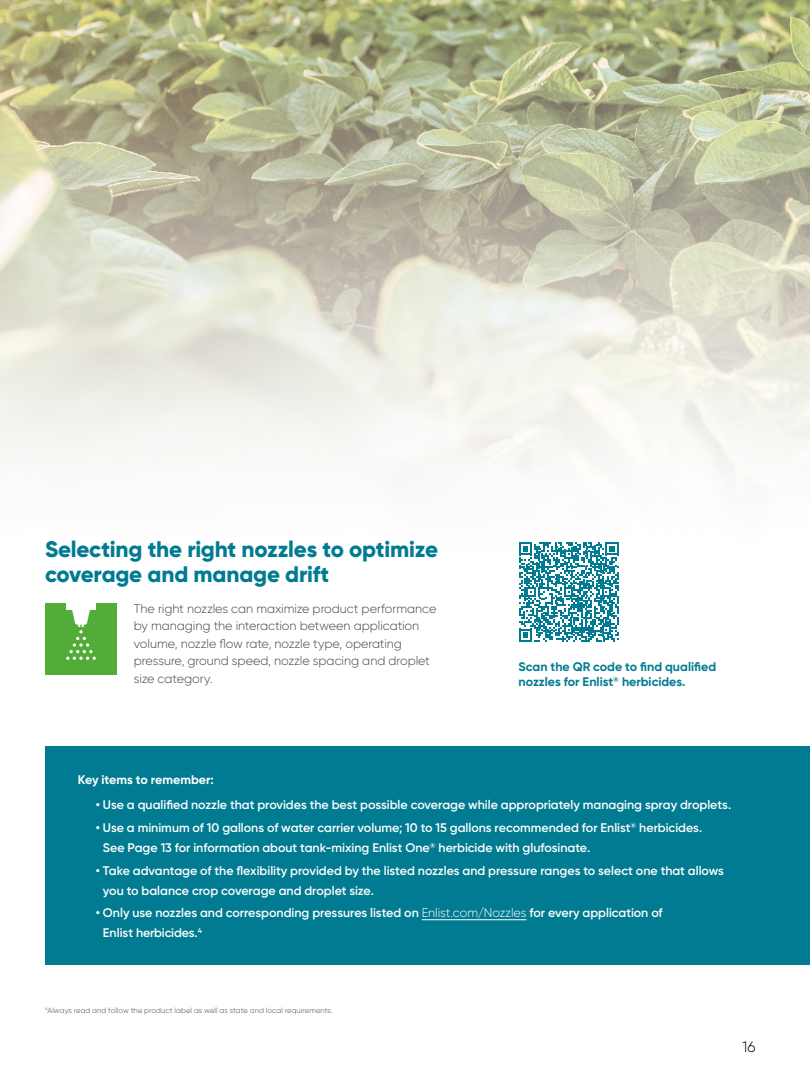
<style>
.page{position:relative;width:810px;height:1080px;background:#fff}
.page>*{position:absolute;margin:0;border:0;box-sizing:border-box;transform-origin:0 0}
.t1{font:800 22.5px/25px "Gilroy";letter-spacing:-.01em;color:#007b92}
.t2{font:300 15px "Gilroy";color:#000}
.t3{font:600 12.5px/20px "Gilroy";color:#fff}
.t4{font:300 12.5px/17.5px "Gilroy";letter-spacing:-.005em;color:#474747}
.t5{font:700 12.5px/15px "Gilroy";color:#007b92}
.t6{font:700 12.5px "Gilroy";color:#fff}
.t7{font:300 7.5px "Gilroy";letter-spacing:.015em;color:#474747}
.s1{font-weight:300}
</style>
<div class="page">
<img style="left:0;top:0;width:810px;height:484px">
<div style="left:45px;top:746px;width:765px;height:219px;background:#007b92"></div>
<div style="left:45px;top:603px;width:72px;height:72px;background:#52ac37"></div>
<svg style="left:66px;top:603px;width:30px;height:57px"></svg>
<hr style="left:422px;top:919px;width:104px;height:1px;background:#fff">
<svg style="left:519px;top:542px;width:100px;height:100px"></svg>
<h1 class="t1" style="left:45px;top:536px;width:395px">Selecting the right nozzles to optimize coverage and manage drift</h1>
<p class="t4" style="left:134px;top:600px;width:304px">The right nozzles can maximize product performance by managing the interaction between application volume, nozzle flow rate, nozzle type, operating pressure, ground speed, nozzle spacing and droplet size category.</p>
<p class="t5" style="left:519px;top:659px;width:199px">Scan the QR code to find qualified nozzles for Enlist<sup>®</sup> herbicides.</p>
<p class="t6" style="left:78px;top:771px;width:138px">Key items to remember:</p>
<p class="t3" style="left:96px;top:795px;width:637px">• Use a qualified nozzle that provides the best possible coverage while appropriately managing spray droplets.</p>
<p class="t3" style="left:103px;top:817px;width:601px;text-indent:-7px">• Use a minimum of 10 gallons of water carrier volume; 10 to 15 gallons recommended for Enlist<sup>®</sup> herbicides.<br>See Page 13 for information about tank-mixing Enlist One<sup>®</sup> herbicide with glufosinate.</p>
<p class="t3" style="left:103px;top:860px;width:623px;text-indent:-7px">• Take advantage of the flexibility provided by the listed nozzles and pressure ranges to select one that allows you to balance crop coverage and droplet size.</p>
<p class="t3" style="left:103px;top:903px;width:561px;text-indent:-7px">• Only use nozzles and corresponding pressures listed on <span class="s1">Enlist.com/Nozzles</span> for every application of<br>Enlist herbicides.<sup>4</sup></p>
<p class="t7" style="left:45px;top:1005px;width:288px"><sup>4</sup>Always read and follow the product label as well as state and local requirements.</p>
<p class="t2" style="left:742px;top:1038px;width:15px">16</p>
</div>
